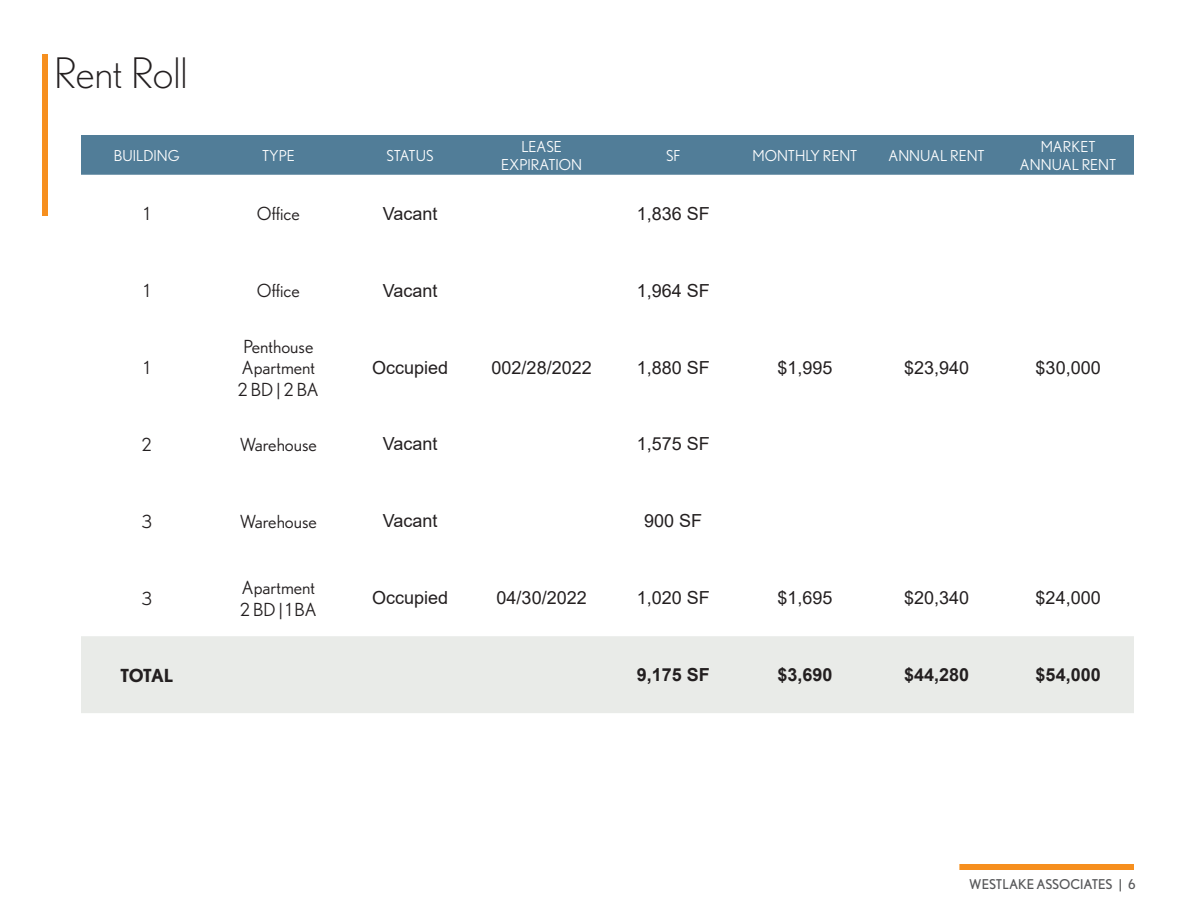
<style>
.page{position:relative;width:1188px;height:918px;background:#fff}
.page>*{position:absolute;margin:0;border:0;box-sizing:border-box;transform-origin:0 0}
.t1{font:300 42px "Nobel";color:#231f20}
.t2{font:18px "Arial";color:#231f20}
.t3{font:18px/21.6px "Nobel";color:#231f20}
.t4{font:700 18px "Arial";color:#231f20}
.t5{font:700 18px "Nobel";letter-spacing:-.045em;color:#231f20}
.t6{font:15px "Nobel";color:#fff}
.t7{font:13.5px "Nobel";color:#57585a}
</style>
<div class="page">
<div style="left:42px;top:54px;width:6px;height:162px;background:#f68f1e"></div>
<div style="left:959px;top:864px;width:175px;height:6px;background:#f68f1e"></div>
<div style="left:81px;top:135px;width:1053px;height:40px;background:#517d98"></div>
<div style="left:81px;top:636px;width:1053px;height:77px;background:#e9ebe8"></div>
<p class="t1" style="left:54px;top:49px;width:135px">Rent Roll</p>
<p class="t6" style="left:114px;top:147px;width:67px">BUILDING</p>
<p class="t6" style="left:262px;top:147px;width:34px">TYPE</p>
<p class="t6" style="left:387px;top:147px;width:49px">STATUS</p>
<p class="t6" style="left:521px;top:138px;width:42px">LEASE</p>
<p class="t6" style="left:501px;top:156px;width:83px">EXPIRATION</p>
<p class="t6" style="left:666px;top:147px;width:16px">SF</p>
<p class="t6" style="left:752px;top:147px;width:107px">MONTHLY RENT</p>
<p class="t6" style="left:888px;top:147px;width:98px">ANNUAL RENT</p>
<p class="t3" style="left:144px;top:203px;width:7px">1</p>
<p class="t3" style="left:257px;top:203px;width:44px">Office</p>
<p class="t2" style="left:383px;top:201px;width:56px">Vacant</p>
<p class="t2" style="left:637px;top:201px;width:75px">1,836 SF</p>
<p class="t3" style="left:144px;top:280px;width:7px">1</p>
<p class="t3" style="left:257px;top:280px;width:44px">Office</p>
<p class="t2" style="left:383px;top:278px;width:56px">Vacant</p>
<p class="t2" style="left:637px;top:278px;width:75px">1,964 SF</p>
<p class="t6" style="left:1041px;top:138px;width:56px">MARKET</p>
<p class="t6" style="left:1020px;top:156px;width:98px">ANNUAL RENT</p>
<p class="t3" style="left:144px;top:357px;width:7px">1</p>
<p class="t3" style="left:242px;top:335px;width:75px">Penthouse<br>Apartment</p>
<p class="t3" style="left:238px;top:378px;width:83px">2 BD | 2 BA</p>
<p class="t2" style="left:372px;top:355px;width:78px">Occupied</p>
<p class="t2" style="left:492px;top:355px;width:102px">002/28/2022</p>
<p class="t2" style="left:637px;top:355px;width:75px">1,880 SF</p>
<p class="t2" style="left:777px;top:355px;width:57px">$1,995</p>
<p class="t2" style="left:904px;top:355px;width:67px">$23,940</p>
<p class="t2" style="left:1036px;top:355px;width:67px">$30,000</p>
<p class="t3" style="left:142px;top:434px;width:11px">2</p>
<p class="t3" style="left:240px;top:434px;width:79px">Warehouse</p>
<p class="t2" style="left:383px;top:432px;width:56px">Vacant</p>
<p class="t2" style="left:637px;top:432px;width:75px">1,575 SF</p>
<p class="t3" style="left:142px;top:511px;width:12px">3</p>
<p class="t3" style="left:240px;top:511px;width:79px">Warehouse</p>
<p class="t2" style="left:383px;top:509px;width:56px">Vacant</p>
<p class="t2" style="left:644px;top:509px;width:60px">900 SF</p>
<p class="t3" style="left:142px;top:588px;width:12px">3</p>
<p class="t3" style="left:242px;top:577px;width:75px">Apartment</p>
<p class="t3" style="left:240px;top:598px;width:78px">2 BD | 1 BA</p>
<p class="t2" style="left:372px;top:586px;width:78px">Occupied</p>
<p class="t2" style="left:497px;top:586px;width:92px">04/30/2022</p>
<p class="t2" style="left:637px;top:586px;width:75px">1,020 SF</p>
<p class="t2" style="left:777px;top:586px;width:57px">$1,695</p>
<p class="t2" style="left:904px;top:586px;width:67px">$20,340</p>
<p class="t2" style="left:1036px;top:586px;width:67px">$24,000</p>
<p class="t5" style="left:120px;top:665px;width:55px">TOTAL</p>
<p class="t4" style="left:637px;top:662px;width:75px">9,175 SF</p>
<p class="t4" style="left:777px;top:662px;width:57px">$3,690</p>
<p class="t4" style="left:904px;top:662px;width:67px">$44,280</p>
<p class="t4" style="left:1036px;top:662px;width:67px">$54,000</p>
<p class="t7" style="left:969px;top:877px;width:168px">WESTLAKE ASSOCIATES | 6</p>
</div>
